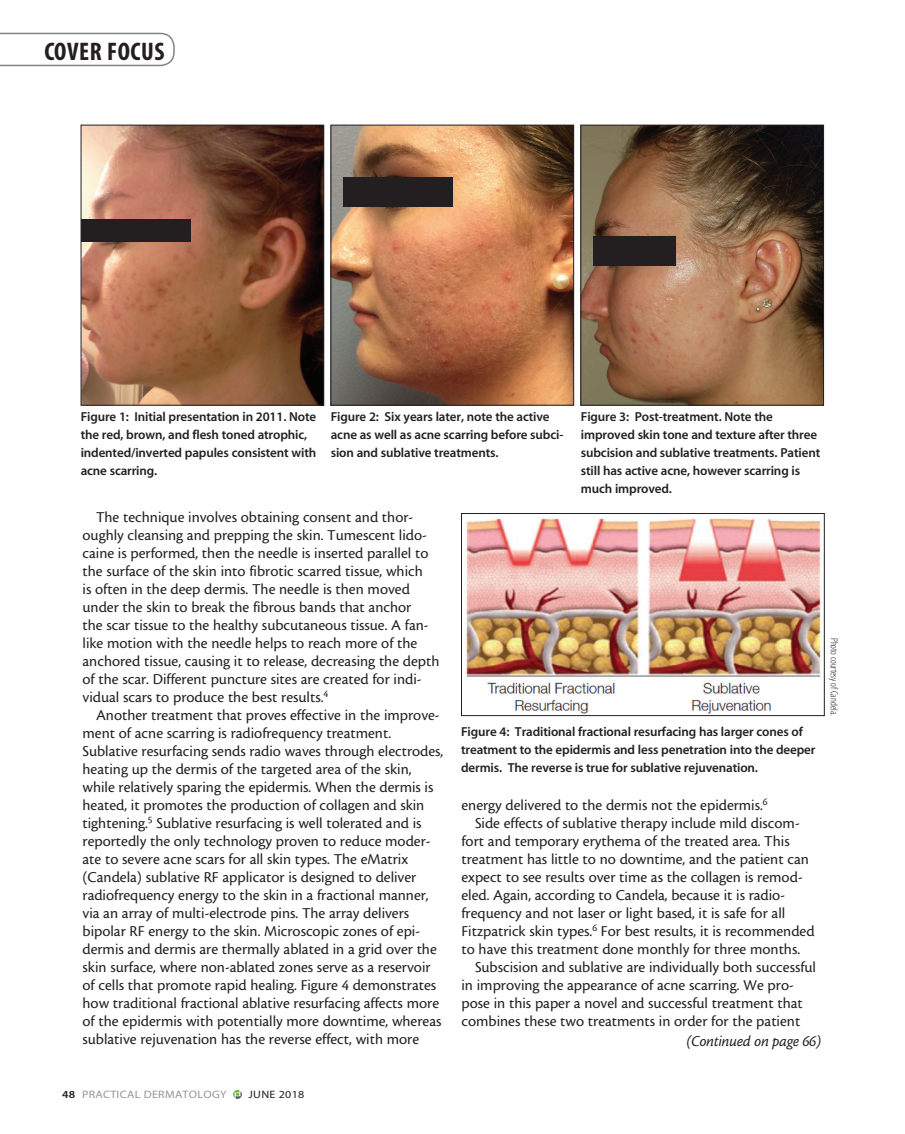
<style>
.page{position:relative;width:905px;height:1134px;background:#fff}
.page>*{position:absolute;margin:0;border:0;box-sizing:border-box;transform-origin:0 0}
.t1{font:25.5px "Myriad MM 700 300";letter-spacing:.02em;color:#231f20}
.body{font:15.75px/18px "Cronos MM 408 10";color:#231f20}
.body-2{font:15.75px "Cronos MM It 408 10";letter-spacing:-.01em;color:#231f20}
.t2{font:13.05px/18px "Myriad MM 565 600";letter-spacing:-.01em;color:#231f20}
.t3{font:10.8px "Myriad MM 400 600";letter-spacing:.025em;color:#939598;scale:1.11 1}
.t4{font:10.8px "Myriad MM 400 600";letter-spacing:.025em;color:#231f20;scale:1.11 1}
.footnote{font:10.5px "Myriad MM 215 300";color:#231f20}
.s1{font-family:"Myriad MM 565 600";color:#231f20}
</style>
<div class="page">
<svg style="left:233px;top:1090px;width:9px;height:9px"></svg>
<svg style="left:0;top:33px;width:175px;height:33px"></svg>
<img style="left:83px;top:127px;width:239px;height:277px">
<div style="left:81px;top:125px;width:243px;height:281px;border:1px solid #231f20"></div>
<img style="left:332px;top:127px;width:240px;height:277px">
<div style="left:330px;top:125px;width:244px;height:281px;border:1px solid #231f20"></div>
<img style="left:582px;top:127px;width:240px;height:277px">
<div style="left:580px;top:125px;width:244px;height:281px;border:1px solid #231f20"></div>
<img style="left:466px;top:518px;width:355px;height:196px">
<div style="left:461px;top:513px;width:363px;height:203px;border:1px solid #231f20"></div>
<div style="left:81px;top:219px;width:109px;height:23px;background:#231f20"></div>
<div style="left:343px;top:177px;width:109px;height:29px;background:#231f20"></div>
<div style="left:593px;top:236px;width:82px;height:29px;background:#231f20"></div>
<h1 class="t1" style="left:44px;top:39px;width:121px">COVER FOCUS</h1>
<p class="t2" style="left:81px;top:408px;width:237px">Figure 1: Initial presentation in 2011. Note the red, brown, and flesh toned atrophic, indented/inverted papules consistent with acne scarring.</p>
<p class="t2" style="left:331px;top:408px;width:234px">Figure 2: Six years later, note the active acne as well as acne scarring before subci&shy;sion and sublative treatments.</p>
<p class="t2" style="left:581px;top:408px;width:241px">Figure 3: Post-treatment. Note the improved skin tone and texture after three subcision and sublative treatments. Patient still has active acne, however scarring is much improved.</p>
<p class="body" style="left:82px;top:508px;width:358px;text-indent:14px">The technique involves obtaining consent and thor&shy;oughly cleansing and prepping the skin. Tumescent lido&shy;caine is performed, then the needle is inserted parallel to the surface of the skin into fibrotic scarred tissue, which<br>is often in the deep dermis. The needle is then moved under the skin to break the fibrous bands that anchor<br>the scar tissue to the healthy subcutaneous tissue. A fan&shy;like motion with the needle helps to reach more of the anchored tissue, causing it to release, decreasing the depth of the scar. Different puncture sites are created for indi&shy;vidual scars to produce the best results.<sup>4</sup></p>
<p class="body" style="left:82px;top:706px;width:362px;text-indent:14px">Another treatment that proves effective in the improve&shy;ment of acne scarring is radiofrequency treatment.<br>Sublative resurfacing sends radio waves through electrodes, heating up the dermis of the targeted area of the skin, while relatively sparing the epidermis. When the dermis is heated, it promotes the production of collagen and skin tightening.<sup>5</sup> Sublative resurfacing is well tolerated and is reportedly the only technology proven to reduce moder&shy;ate to severe acne scars for all skin types. The eMatrix (Candela) sublative RF applicator is designed to deliver radiofrequency energy to the skin in a fractional manner, via an array of multi-electrode pins. The array delivers bipolar RF energy to the skin. Microscopic zones of epi&shy;dermis and dermis are thermally ablated in a grid over the skin surface, where non-ablated zones serve as a reservoir of cells that promote rapid healing. Figure 4 demonstrates how traditional fractional ablative resurfacing affects more of the epidermis with potentially more downtime, whereas sublative rejuvenation has the reverse effect, with more</p>
<p class="t2" style="left:461px;top:723px;width:356px">Figure 4: Traditional fractional resurfacing has larger cones of treatment to the epidermis and less penetration into the deeper dermis. The reverse is true for sublative rejuvenation.</p>
<p class="body" style="left:461px;top:796px;width:308px">energy delivered to the dermis not the epidermis.<sup>6</sup></p>
<p class="body" style="left:461px;top:814px;width:354px;text-indent:14px">Side effects of sublative therapy include mild discom&shy;fort and temporary erythema of the treated area. This treatment has little to no downtime, and the patient can expect to see results over time as the collagen is remod&shy;eled. Again, according to Candela, because it is radio&shy;frequency and not laser or light based, it is safe for all Fitzpatrick skin types.<sup>6</sup> For best results, it is recommended to have this treatment done monthly for three months.</p>
<p class="body" style="left:461px;top:958px;width:356px;text-indent:14px">Subscision and sublative are individually both successful in improving the appearance of acne scarring. We pro&shy;pose in this paper a novel and successful treatment that combines these two treatments in order for the patient</p>
<p class="body-2" style="left:686px;top:1033px;width:136px">(Continued on page 66)</p>
<p class="footnote" style="left:839px;top:638px;width:80px;rotate:90deg">Photo courtesy of Candela.</p>
<p class="t3" style="left:62px;top:1089px;width:149px"><span class="s1">48</span> PRACTICAL DERMATOLOGY</p>
<p class="t4" style="left:248px;top:1089px;width:52px">JUNE 2018</p>
</div>
